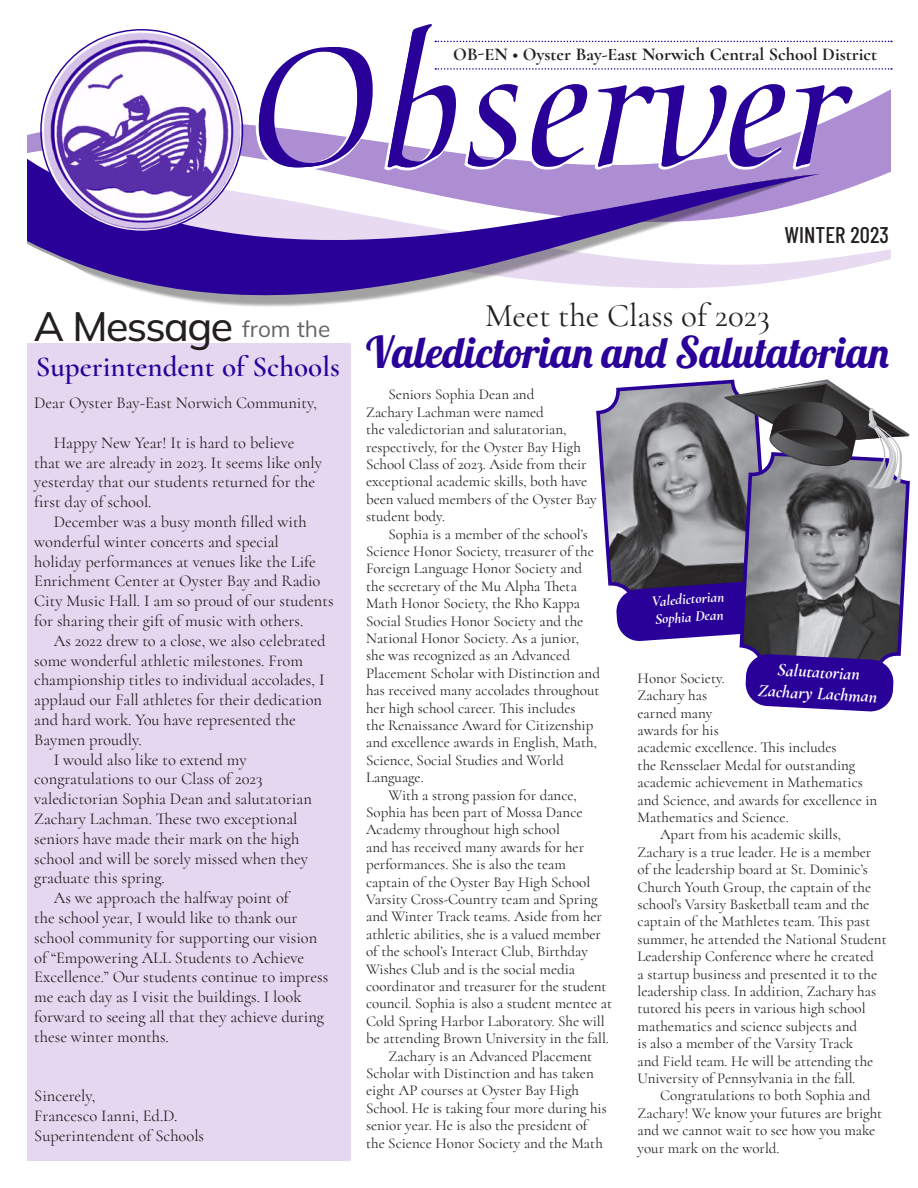
<style>
.page{position:relative;width:918px;height:1188px;background:#fff}
.page>*{position:absolute;margin:0;border:0;box-sizing:border-box;transform-origin:0 0}
.t1{font:42.75px "Lobster";color:#290098}
.t2{font:200 40.95px "Mulish";letter-spacing:-.04em;color:#231f20}
.t3{font:33px "Cormorant";color:#231f20}
.t4{font:300 29.1px "Cormorant";color:#290098}
.t5{font:500 22.65px "Barlow Condensed";color:#231f20}
.t6{font:200 22.5px "Mulish";color:#636366}
.t7{font:700 18.15px "Cormorant";color:#231f20}
.t8{font:italic 700 18px "Cormorant";color:#fff}
.t9{font:16.5px/19.8px "Cormorant";color:#231f20}
.t10{font:15px/17.4px "Cormorant";color:#231f20}
.t11{font:italic 700 15px "Cormorant";color:#fff}
</style>
<div class="page">
<svg style="left:820px;top:249px;width:71px;height:26px"></svg>
<svg style="left:27px;top:89px;width:864px;height:109px;fill:#ad8ed3"></svg>
<svg style="left:27px;top:159px;width:793px;height:148px"></svg>
<img style="left:42px;top:30px;width:199px;height:201px">
<svg style="left:254px;top:40px;width:600px;height:132px"></svg>
<svg style="left:259px;top:24px;width:594px;height:143px"></svg>
<svg style="left:435px;top:41px;width:457px;height:1px"></svg>
<svg style="left:435px;top:68px;width:457px;height:2px"></svg>
<div style="left:27px;top:343px;width:324px;height:818px;background:#e5d7f0"></div>
<svg style="left:596px;top:380px;width:142px;height:206px;background:#83828b"></svg>
<svg style="left:616px;top:582px;width:122px;height:59px;background:#3a1799"></svg>
<svg style="left:738px;top:491px;width:172px;height:165px;background:#76757f"></svg>
<svg style="left:744px;top:653px;width:150px;height:59px;background:#4523a1"></svg>
<svg style="left:724px;top:379px;width:186px;height:112px"></svg>
<p class="t7" style="left:453px;top:43px;width:426px">OB-EN • Oyster Bay-East Norwich Central School District</p>
<p class="t2" style="left:34px;top:299px;width:201px">A Message</p>
<p class="t6" style="left:242px;top:313px;width:90px">from the</p>
<p class="t4" style="left:36px;top:349px;width:306px">Superintendent of Schools</p>
<p class="t9" style="left:34px;top:393px;width:284px">Dear Oyster Bay-East Norwich Community,</p>
<p class="t9" style="left:34px;top:433px;width:289px;text-indent:20px">Happy New Year! It is hard to believe that we are already in 2023. It seems like only yesterday that our students returned for the first day of school.</p>
<p class="t9" style="left:34px;top:512px;width:301px;text-indent:20px">December was a busy month filled with wonderful winter concerts and special<br>holiday performances at venues like the Life Enrichment Center at Oyster Bay and Radio City Music Hall. I am so proud of our students for sharing their gift of music with others.</p>
<p class="t9" style="left:34px;top:631px;width:293px;text-indent:20px">As 2022 drew to a close, we also celebrated some wonderful athletic milestones. From championship titles to individual accolades, I applaud our Fall athletes for their dedication and hard work. You have represented the Baymen proudly.</p>
<p class="t9" style="left:34px;top:749px;width:279px;text-indent:20px">I would also like to extend my congratulations to our Class of 2023 valedictorian Sophia Dean and salutatorian Zachary Lachman. These two exceptional seniors have made their mark on the high school and will be sorely missed when they graduate this spring.</p>
<p class="t9" style="left:34px;top:888px;width:296px;text-indent:20px">As we approach the halfway point of<br>the school year, I would like to thank our school community for supporting our vision of “Empowering ALL Students to Achieve Excellence.” Our students continue to impress me each day as I visit the buildings. I look forward to seeing all that they achieve during these winter months.</p>
<p class="t9" style="left:34px;top:1086px;width:63px">Sincerely,</p>
<p class="t9" style="left:34px;top:1106px;width:145px">Francesco Ianni, Ed.D.</p>
<p class="t9" style="left:34px;top:1126px;width:171px">Superintendent of Schools</p>
<p class="t5" style="left:785px;top:219px;width:106px">WINTER 2023</p>
<p class="t3" style="left:485px;top:295px;width:286px">Meet the Class of 2023</p>
<p class="t1" style="left:366px;top:325px;width:526px">Valedictorian and Salutatorian</p>
<p class="t10" style="left:366px;top:386px;width:232px;text-indent:22px">Seniors Sophia Dean and<br>Zachary Lachman were named<br>the valedictorian and salutatorian, respectively, for the Oyster Bay High<br>School Class of 2023. Aside from their exceptional academic skills, both have been valued members of the Oyster Bay student body.</p>
<p class="t10" style="left:366px;top:525px;width:235px;text-indent:23px">Sophia is a member of the school’s Science Honor Society, treasurer of the Foreign Language Honor Society and the secretary of the Mu Alpha Theta Math Honor Society, the Rho Kappa Social Studies Honor Society and the National Honor Society. As a junior, she was recognized as an Advanced Placement Scholar with Distinction and has received many accolades throughout her high school career. This includes<br>the Renaissance Award for Citizenship and excellence awards in English, Math, Science, Social Studies and World Language.</p>
<p class="t10" style="left:366px;top:786px;width:248px;text-indent:23px">With a strong passion for dance, Sophia has been part of Mossa Dance Academy throughout high school<br>and has received many awards for her performances. She is also the team captain of the Oyster Bay High School Varsity Cross-Country team and Spring and Winter Track teams. Aside from her athletic abilities, she is a valued member of the school’s Interact Club, Birthday Wishes Club and is the social media coordinator and treasurer for the student council. Sophia is also a student mentee at Cold Spring Harbor Laboratory. She will be attending Brown University in the fall.</p>
<p class="t10" style="left:366px;top:1047px;width:242px;text-indent:23px">Zachary is an Advanced Placement Scholar with Distinction and has taken eight AP courses at Oyster Bay High School. He is taking four more during his senior year. He is also the president of the Science Honor Society and the Math</p>
<p class="t11" style="left:651px;top:592px;width:74px;rotate:-4deg">Valedictorian</p>
<p class="t11" style="left:655px;top:610px;width:70px;rotate:-4deg">Sophia Dean</p>
<p class="t8" style="left:778px;top:659px;width:84px;rotate:3deg">Salutatorian</p>
<p class="t8" style="left:759px;top:679px;width:121px;rotate:3deg">Zachary Lachman</p>
<p class="t10" style="left:638px;top:669px;width:241px">Honor Society.<br>Zachary has<br>earned many<br>awards for his<br>academic excellence. This includes<br>the Rensselaer Medal for outstanding academic achievement in Mathematics and Science, and awards for excellence in<br>Mathematics and Science.</p>
<p class="t10" style="left:638px;top:826px;width:251px;text-indent:22px">Apart from his academic skills, Zachary is a true leader. He is a member of the leadership board at St. Dominic’s Church Youth Group, the captain of the school’s Varsity Basketball team and the captain of the Mathletes team. This past summer, he attended the National Student Leadership Conference where he created<br>a startup business and presented it to the leadership class. In addition, Zachary has tutored his peers in various high school mathematics and science subjects and<br>is also a member of the Varsity Track<br>and Field team. He will be attending the University of Pennsylvania in the fall.</p>
<p class="t10" style="left:638px;top:1087px;width:246px;text-indent:22px">Congratulations to both Sophia and Zachary! We know your futures are bright and we cannot wait to see how you make your mark on the world.</p>
</div>
